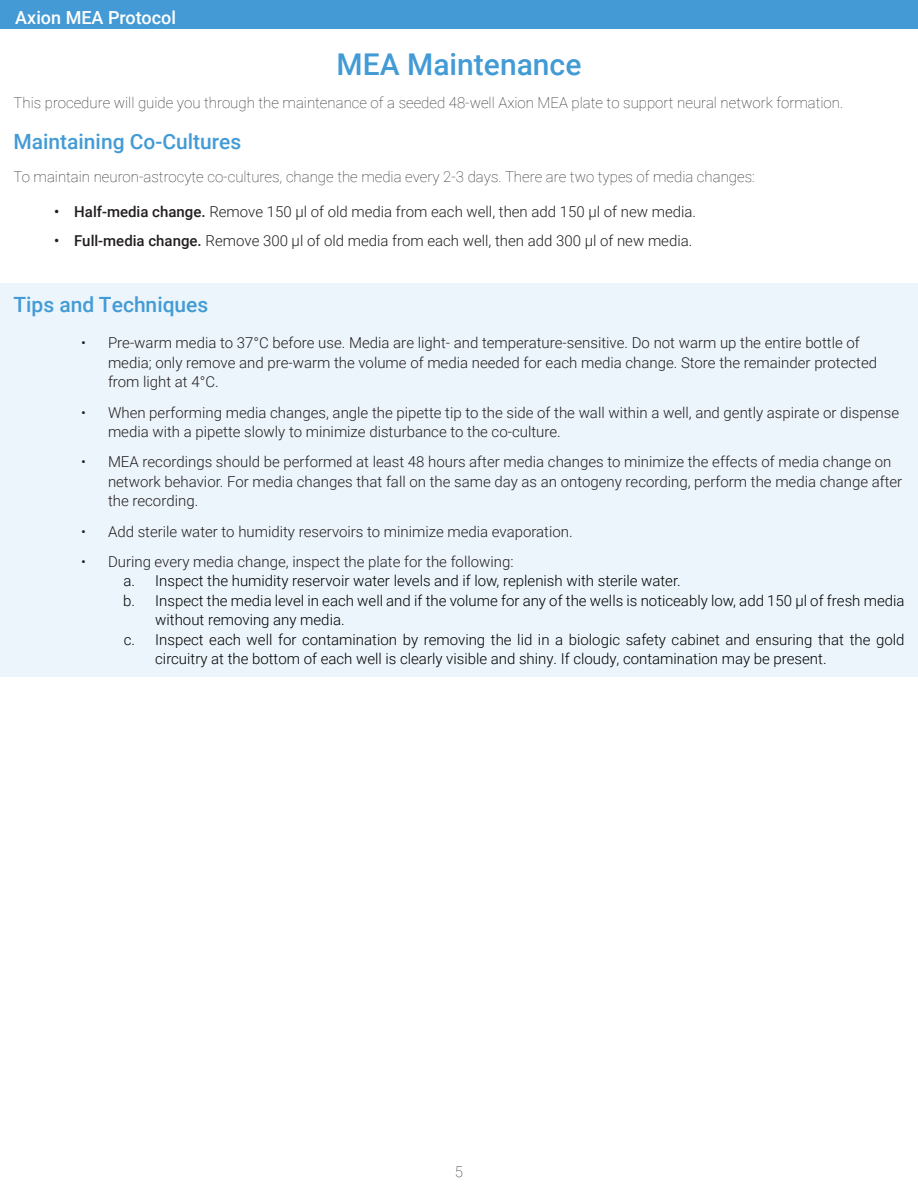
<style>
.page{position:relative;width:918px;height:1188px;background:#fff}
.page>*{position:absolute;margin:0;border:0;box-sizing:border-box;transform-origin:0 0}
.Heading_1{font:500 30px "Roboto";color:#439bd5}
.subheader{font:500 21px "Roboto";color:#439bd5}
.subheader-2{font:500 18px "Roboto";color:#fff}
.t1{font:300 15px/19.5px "Roboto";color:#231f20}
.t2{font:300 15px/19.5px "Roboto";color:#000}
.t3{font:100 15px "Roboto";color:#231f20}
.s1{font-weight:500}
</style>
<div class="page">
<div style="left:0;top:284px;width:918px;height:393px;background:#ecf5fb"></div>
<div style="left:912px;top:0;width:6px;height:29px;background:#449ad4"></div>
<div style="left:0;top:0;width:915px;height:29px;background:#449ad4"></div>
<p class="subheader-2" style="left:15px;top:5px;width:162px">Axion MEA Protocol</p>
<p class="Heading_1" style="left:337px;top:43px;width:246px">MEA Maintenance</p>
<p class="t3" style="left:14px;top:92px;width:831px">This procedure will guide you through the maintenance of a seeded 48-well Axion MEA plate to support neural network formation.</p>
<p class="subheader" style="left:14px;top:127px;width:229px">Maintaining Co-Cultures</p>
<p class="t3" style="left:14px;top:166px;width:743px">To maintain neuron-astrocyte co-cultures, change the media every 2-3 days. There are two types of media changes:</p>
<p class="t1" style="left:54px;top:201px;width:644px"><span class="s1">• Half-media change.</span> Remove 150 µl of old media from each well, then add 150 µl of new media.</p>
<p class="t1" style="left:54px;top:230px;width:640px"><span class="s1">• Full-media change.</span> Remove 300 µl of old media from each well, then add 300 µl of new media.</p>
<p class="subheader" style="left:14px;top:290px;width:196px">Tips and Techniques</p>
<p class="t1" style="left:108px;top:333px;width:771px;text-indent:-27px">• Pre-warm media to 37°C before use. Media are light- and temperature-sensitive. Do not warm up the entire bottle of media; only remove and pre-warm the volume of media needed for each media change. Store the remainder protected from light at 4°C.</p>
<p class="t1" style="left:108px;top:402px;width:793px;text-indent:-27px">• When performing media changes, angle the pipette tip to the side of the wall within a well, and gently aspirate or dispense media with a pipette slowly to minimize disturbance to the co-culture.</p>
<p class="t1" style="left:108px;top:452px;width:796px;text-indent:-27px">• MEA recordings should be performed at least 48 hours after media changes to minimize the effects of media change on network behavior. For media changes that fall on the same day as an ontogeny recording, perform the media change after the recording.</p>
<p class="t1" style="left:81px;top:521px;width:493px">• Add sterile water to humidity reservoirs to minimize media evaporation.</p>
<p class="t1" style="left:81px;top:551px;width:434px">• During every media change, inspect the plate for the following:</p>
<p class="t2" style="left:123px;top:571px;width:559px">a. Inspect the humidity reservoir water levels and if low, replenish with sterile water.</p>
<p class="t2" style="left:155px;top:590px;width:751px;text-indent:-32px">b. Inspect the media level in each well and if the volume for any of the wells is noticeably low, add 150 µl of fresh media without removing any media.</p>
<p class="t2" style="left:155px;top:629px;width:751px;text-indent:-32px">c. Inspect each well for contamination by removing the lid in a biologic safety cabinet and ensuring that the gold circuitry at the bottom of each well is clearly visible and shiny. If cloudy, contamination may be present.</p>
<p class="t3" style="left:455px;top:1161px;width:10px">5</p>
</div>
